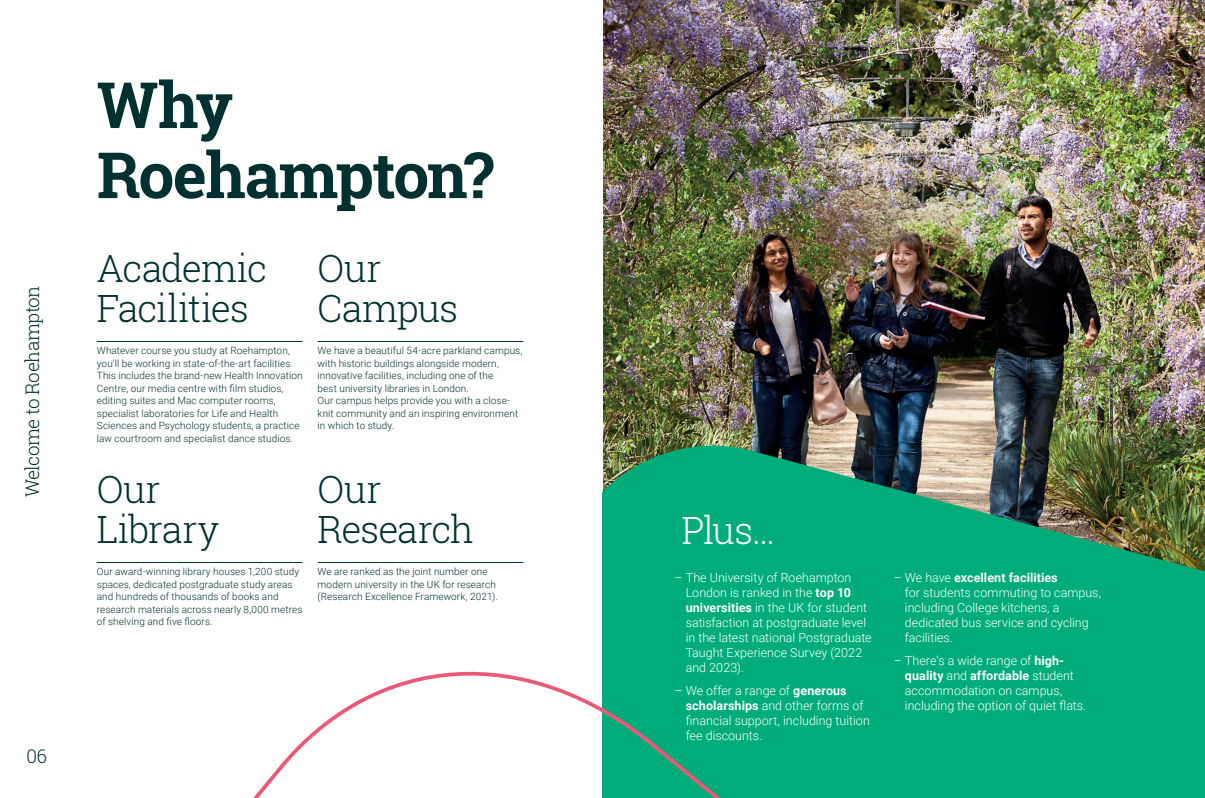
<style>
.page{position:relative;width:1205px;height:798px;background:#fff}
.page>*{position:absolute;margin:0;border:0;box-sizing:border-box;transform-origin:0 0}
.Subtitle{font:700 63.75px/70px "Roboto Slab";letter-spacing:-.03em;color:#003130}
.Subtitle-2{font:300 37.5px/40px "Roboto Slab";letter-spacing:-.025em;color:#003130}
.Subtitle-3{font:300 37.5px "Roboto Slab";color:#fff}
.Stats{font:300 18.75px "Roboto Slab";letter-spacing:-.035em;color:#003130}
.Body_Copy{font:300 12.5px/15px "Roboto";color:#fff}
.Body_Copy_Lined{font:300 10px/12.5px "Roboto";letter-spacing:.01em;color:#003130}
.s1{font-weight:700}
</style>
<div class="page">
<img style="left:603px;top:0;width:602px;height:429px">
<img style="left:602px;top:429px;width:603px;height:368px">
<hr style="left:97px;top:341px;width:206px;height:1px;background:#003130">
<hr style="left:97px;top:562px;width:206px;height:1px;background:#003130">
<hr style="left:318px;top:341px;width:205px;height:1px;background:#003130">
<hr style="left:318px;top:562px;width:205px;height:1px;background:#003130">
<svg style="left:254px;top:635px;width:642px;height:162px"></svg>
<p class="Stats" style="left:20px;top:496px;width:212px;rotate:-90deg">Welcome to Roehampton</p>
<h3 class="Stats" style="left:26px;top:742px;width:22px">06</h3>
<p class="Subtitle" style="left:97px;top:69px;width:398px">Why<br>Roehampton?</p>
<p class="Subtitle-2" style="left:97px;top:247px;width:172px">Academic<br>Facilities</p>
<p class="Body_Copy_Lined" style="left:97px;top:344px;width:207px">Whatever course you study at Roehampton, you’ll be working in state-of-the-art facilities.<br>This includes the brand-new Health Innovation Centre, our media centre with film studios, editing suites and Mac computer rooms, specialist laboratories for Life and Health Sciences and Psychology students, a practice law courtroom and specialist dance studios.</p>
<p class="Subtitle-2" style="left:97px;top:468px;width:124px">Our<br>Library</p>
<p class="Body_Copy_Lined" style="left:97px;top:564px;width:207px">Our award-winning library houses 1,200 study spaces, dedicated postgraduate study areas and hundreds of thousands of books and research materials across nearly 8,000 metres of shelving and five floors.</p>
<p class="Subtitle-2" style="left:318px;top:247px;width:142px">Our<br>Campus</p>
<p class="Body_Copy_Lined" style="left:318px;top:344px;width:206px">We have a beautiful 54-acre parkland campus, with historic buildings alongside modern, innovative facilities, including one of the<br>best university libraries in London.<br>Our campus helps provide you with a close&shy;knit community and an inspiring environment in which to study.</p>
<p class="Subtitle-2" style="left:318px;top:468px;width:158px">Our<br>Research</p>
<p class="Body_Copy_Lined" style="left:318px;top:564px;width:182px">We are ranked as the joint number one modern university in the UK for research (Research Excellence Framework, 2021).</p>
<p class="Subtitle-3" style="left:681px;top:504px;width:95px">Plus...</p>
<p class="Body_Copy" style="left:686px;top:569px;width:187px;text-indent:-11px">– The University of Roehampton<br>London is ranked in the <span class="s1">top 10 universities</span> in the UK for student satisfaction at postgraduate level in the latest national Postgraduate<br>Taught Experience Survey (2022 and 2023).</p>
<p class="Body_Copy" style="left:686px;top:682px;width:186px;text-indent:-11px">– We offer a range of <span class="s1">generous scholarships</span> and other forms of financial support, including tuition fee discounts.</p>
<p class="Body_Copy" style="left:905px;top:569px;width:198px;text-indent:-11px">– We have <span class="s1">excellent facilities<br></span>for students commuting to campus, including College kitchens, a dedicated bus service and cycling facilities.</p>
<p class="Body_Copy" style="left:905px;top:652px;width:183px;text-indent:-11px">– There’s a wide range of <span class="s1">high&shy;quality</span> and <span class="s1">affordable</span> student accommodation on campus, including the option of quiet flats.</p>
</div>
